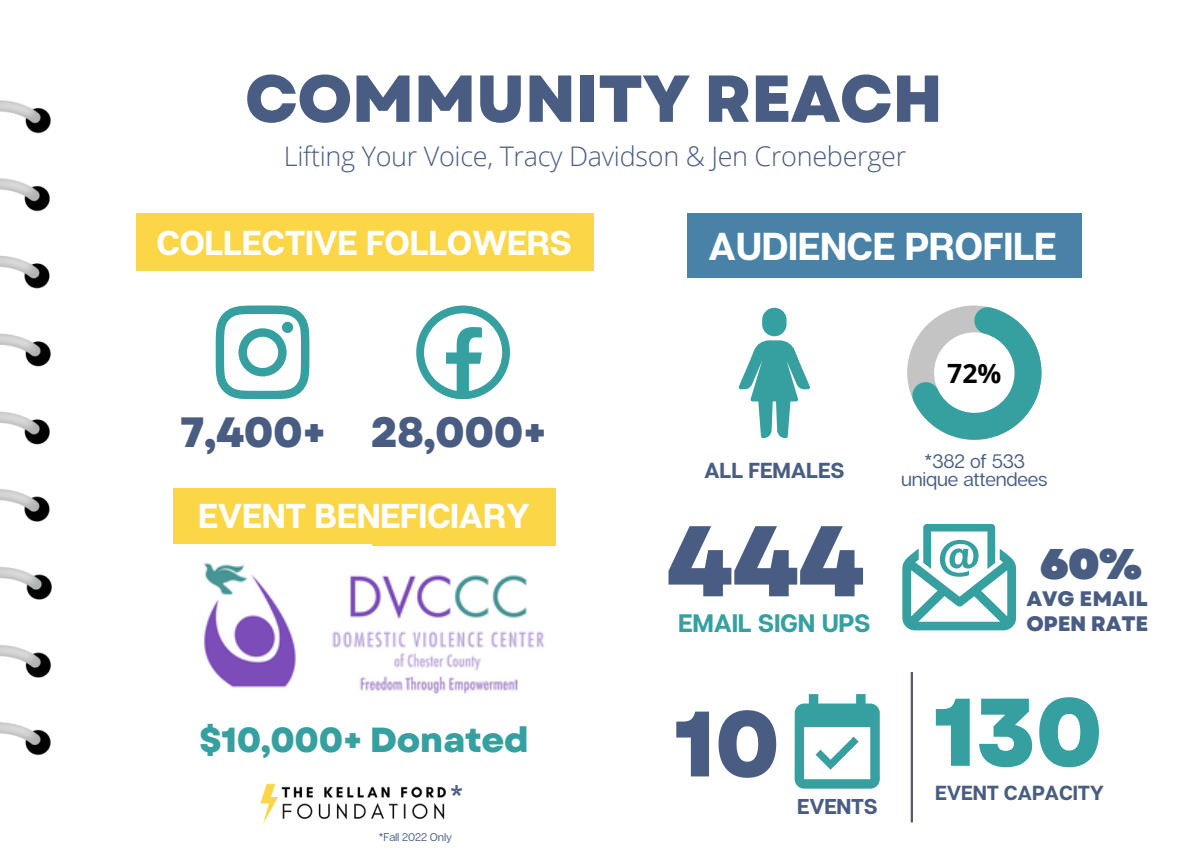
<style>
.page{position:relative;width:1188px;height:864px;background:#fff}
.page>*{position:absolute;margin:0;border:0;box-sizing:border-box;transform-origin:0 0}
.t1{font:800 100.2px "Garet";color:#495d82}
.t2{font:800 96px "Garet";color:#36a0a0}
.t3{font:800 92.7px "Garet";color:#495d82}
.t4{font:800 66.15px "Garet";letter-spacing:-.01em;color:#495d82}
.t5{font:900 42.9px "Garet";color:#495d82}
.t6{font:800 42.3px "Garet";letter-spacing:-.01em;color:#495d82}
.t7{font:700 38.85px "Articulat CF";letter-spacing:-.01em;color:#fff}
.t8{font:34.95px "Articulat CF";color:#495d82}
.t9{font:800 34.8px "Garet";letter-spacing:-.01em;color:#36a0a0}
.t10{font:700 34.5px "Articulat CF";letter-spacing:-.01em;color:#fff}
.t11{font:300 27px "Open Sans";letter-spacing:-.01em;color:#495d82}
.t12{font:700 26.55px "Open Sans";color:#000}
.t13{font:700 25.2px "Articulat CF";letter-spacing:-.01em;color:#36a0a0}
.t14{font:700 21.75px "Articulat CF";letter-spacing:-.01em;color:#495d82}
.t15{font:700 21.45px "Articulat CF";letter-spacing:-.01em;color:#495d82}
.t16{font:800 21px/24.8px "Garet";letter-spacing:-.005em;color:#495d82}
.t17{font:700 20.4px "Articulat CF";letter-spacing:-.01em;color:#495d82}
.t18{font:19.5px/18px "Articulat CF";letter-spacing:-.01em;color:#495d82;text-align:center}
.t19{font:11.25px "Articulat CF";letter-spacing:-.01em;color:#495d82}
</style>
<div class="page">
<svg style="left:907px;top:306px;width:135px;height:134px"></svg>
<svg style="left:739px;top:308px;width:71px;height:130px"></svg>
<svg style="left:795px;top:694px;width:85px;height:95px"></svg>
<svg style="left:902px;top:524px;width:114px;height:106px"></svg>
<svg style="left:216px;top:306px;width:93px;height:93px"></svg>
<div style="left:282px;top:322px;width:11px;height:11px;background:#36a0a0;border-radius:50%"></div>
<svg style="left:416px;top:306px;width:94px;height:93px"></svg>
<div style="left:136px;top:213px;width:458px;height:58px;background:#fbd748"></div>
<div style="left:687px;top:213px;width:395px;height:64px;background:#4882a6"></div>
<hr style="left:911px;top:672px;width:2px;height:150px;background:#565a63">
<img style="left:0;top:101px;width:52px;height:655px">
<div style="left:173px;top:489px;width:383px;height:57px;background:#fbd748"></div>
<img style="left:173px;top:545px;width:198px;height:143px">
<img style="left:260px;top:783px;width:186px;height:41px">
<img style="left:321px;top:565px;width:224px;height:129px">
<h3 class="t4" style="left:245px;top:51px;width:700px">COMMUNITY REACH</h3>
<p class="t11" style="left:284px;top:137px;width:624px">Lifting Your Voice, Tracy Davidson &amp; Jen Croneberger</p>
<p class="t10" style="left:156px;top:222px;width:417px">COLLECTIVE FOLLOWERS</p>
<h3 class="t6" style="left:180px;top:402px;width:369px">7,400+ 28,000+</h3>
<p class="t10" style="left:198px;top:494px;width:333px">EVENT BENEFICIARY</p>
<p class="t9" style="left:200px;top:715px;width:331px">$10,000+ Donated</p>
<p class="t8" style="left:448px;top:776px;width:18px">*</p>
<p class="t19" style="left:378px;top:830px;width:75px">*Fall 2022 Only</p>
<h3 class="t7" style="left:708px;top:221px;width:350px">AUDIENCE PROFILE</h3>
<p class="t12" style="left:947px;top:354px;width:56px">72%</p>
<p class="t14" style="left:704px;top:457px;width:142px">ALL FEMALES</p>
<h1 class="t1" style="left:666px;top:489px;width:200px">444</h1>
<p class="t13" style="left:678px;top:607px;width:194px">EMAIL SIGN UPS</p>
<p class="t18" style="left:901px;top:452px;width:148px">*382 of 533 unique attendees</p>
<h3 class="t5" style="left:1040px;top:533px;width:104px">60%</h3>
<p class="t16" style="left:1026px;top:586px;width:124px">AVG EMAIL<br>OPEN RATE</p>
<h3 class="t3" style="left:674px;top:677px;width:107px">10</h3>
<p class="t15" style="left:797px;top:793px;width:82px">EVENTS</p>
<h2 class="t2" style="left:934px;top:663px;width:171px">130</h2>
<p class="t17" style="left:935px;top:780px;width:170px">EVENT CAPACITY</p>
</div>
